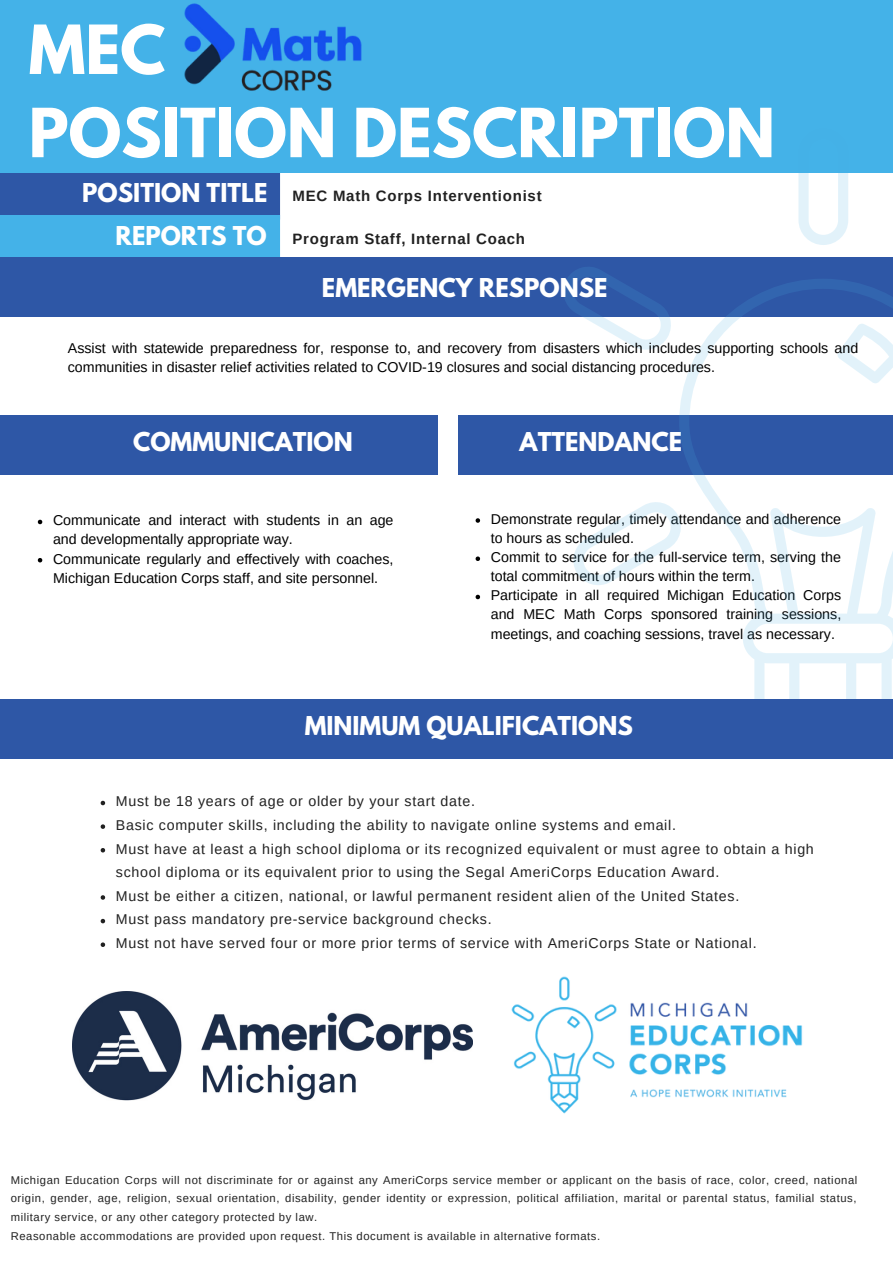
<style>
.page{position:relative;width:893px;height:1264px;background:#fff}
.page>*{position:absolute;margin:0;border:0;box-sizing:border-box;transform-origin:0 0}
.t1{font:700 60px/83.2px "League Spartan";color:#fff}
.t2{font:700 22.95px "League Spartan";color:#fff}
.t3{font:700 15px "Arimo";letter-spacing:.05em;color:#212121}
.t4{font:14.25px/19px "Arimo";color:#000}
.t5{font:14.25px/23.5px "Arimo";letter-spacing:.05em;color:#212121}
.t6{font:11.25px/18.8px "Arimo";letter-spacing:.05em;color:#212121}
.s1{font-family:"League Spartan";font-size:22.95px;color:#fff}
</style>
<div class="page">
<div style="left:0;top:150px;width:280px;height:69px;background:#2e57a6"></div>
<div style="left:0;top:0;width:892px;height:172px;background:#44b2e8"></div>
<div style="left:0;top:215px;width:280px;height:43px;background:#44b2e8"></div>
<div style="left:0;top:415px;width:438px;height:59px;background:#2e57a6"></div>
<svg style="left:475px;top:518px;width:5px;height:5px"></svg>
<svg style="left:475px;top:556px;width:5px;height:5px"></svg>
<svg style="left:475px;top:594px;width:5px;height:5px"></svg>
<div style="left:458px;top:415px;width:434px;height:59px;background:#2e57a6"></div>
<div style="left:0;top:257px;width:892px;height:60px;background:#2e57a6"></div>
<svg style="left:562px;top:172px;width:330px;height:527px"></svg>
<img style="left:73px;top:991px;width:399px;height:109px">
<img style="left:511px;top:976px;width:292px;height:138px">
<svg style="left:38px;top:519px;width:4px;height:5px"></svg>
<svg style="left:38px;top:558px;width:4px;height:4px"></svg>
<div style="left:0;top:699px;width:892px;height:59px;background:#2e57a6"></div>
<svg style="left:101px;top:800px;width:4px;height:5px"></svg>
<svg style="left:101px;top:824px;width:4px;height:4px"></svg>
<svg style="left:101px;top:848px;width:4px;height:4px"></svg>
<svg style="left:101px;top:895px;width:4px;height:4px"></svg>
<svg style="left:101px;top:918px;width:4px;height:5px"></svg>
<svg style="left:101px;top:942px;width:4px;height:5px"></svg>
<img style="left:184px;top:3px;width:178px;height:88px">
<h1 class="t1" style="left:29px;top:16px;width:747px">MEC<br>POSITION DESCRIPTION</h1>
<p class="t3" style="left:82px;top:188px;width:461px"><span class="s1">POSITION TITLE</span> MEC Math Corps Interventionist</p>
<p class="t3" style="left:292px;top:230px;width:234px">Program Staff, Internal Coach</p>
<h2 class="t2" style="left:115px;top:224px;width:153px">REPORTS TO</h2>
<h2 class="t2" style="left:322px;top:277px;width:287px">EMERGENCY RESPONSE</h2>
<p class="t4" style="left:68px;top:339px;width:791px">Assist with statewide preparedness for, response to, and recovery from disasters which includes supporting schools and communities in disaster relief activities related to COVID-19 closures and social distancing procedures.</p>
<h2 class="t2" style="left:133px;top:430px;width:221px">COMMUNICATION</h2>
<p class="t4" style="left:53px;top:511px;width:342px">Communicate and interact with students in an age and developmentally appropriate way.<br>Communicate regularly and effectively with coaches, Michigan Education Corps staff, and site personnel.</p>
<h2 class="t2" style="left:519px;top:430px;width:164px">ATTENDANCE</h2>
<p class="t4" style="left:491px;top:509px;width:352px">Demonstrate regular, timely attendance and adherence to hours as scheduled.<br>Commit to service for the full-service term, serving the total commitment of hours within the term.<br>Participate in all required Michigan Education Corps and MEC Math Corps sponsored training sessions, meetings, and coaching sessions, travel as necessary.</p>
<h2 class="t2" style="left:304px;top:714px;width:330px">MINIMUM QUALIFICATIONS</h2>
<p class="t5" style="left:116px;top:789px;width:699px">Must be 18 years of age or older by your start date.<br>Basic computer skills, including the ability to navigate online systems and email.<br>Must have at least a high school diploma or its recognized equivalent or must agree to obtain a high school diploma or its equivalent prior to using the Segal AmeriCorps Education Award.<br>Must be either a citizen, national, or lawful permanent resident alien of the United States.<br>Must pass mandatory pre-service background checks.<br>Must not have served four or more prior terms of service with AmeriCorps State or National.</p>
<p class="t6" style="left:11px;top:1170px;width:847px">Michigan Education Corps will not discriminate for or against any AmeriCorps service member or applicant on the basis of race, color, creed, national origin, gender, age, religion, sexual orientation, disability, gender identity or expression, political affiliation, marital or parental status, familial status, military service, or any other category protected by law.<br>Reasonable accommodations are provided upon request. This document is available in alternative formats.</p>
</div>
